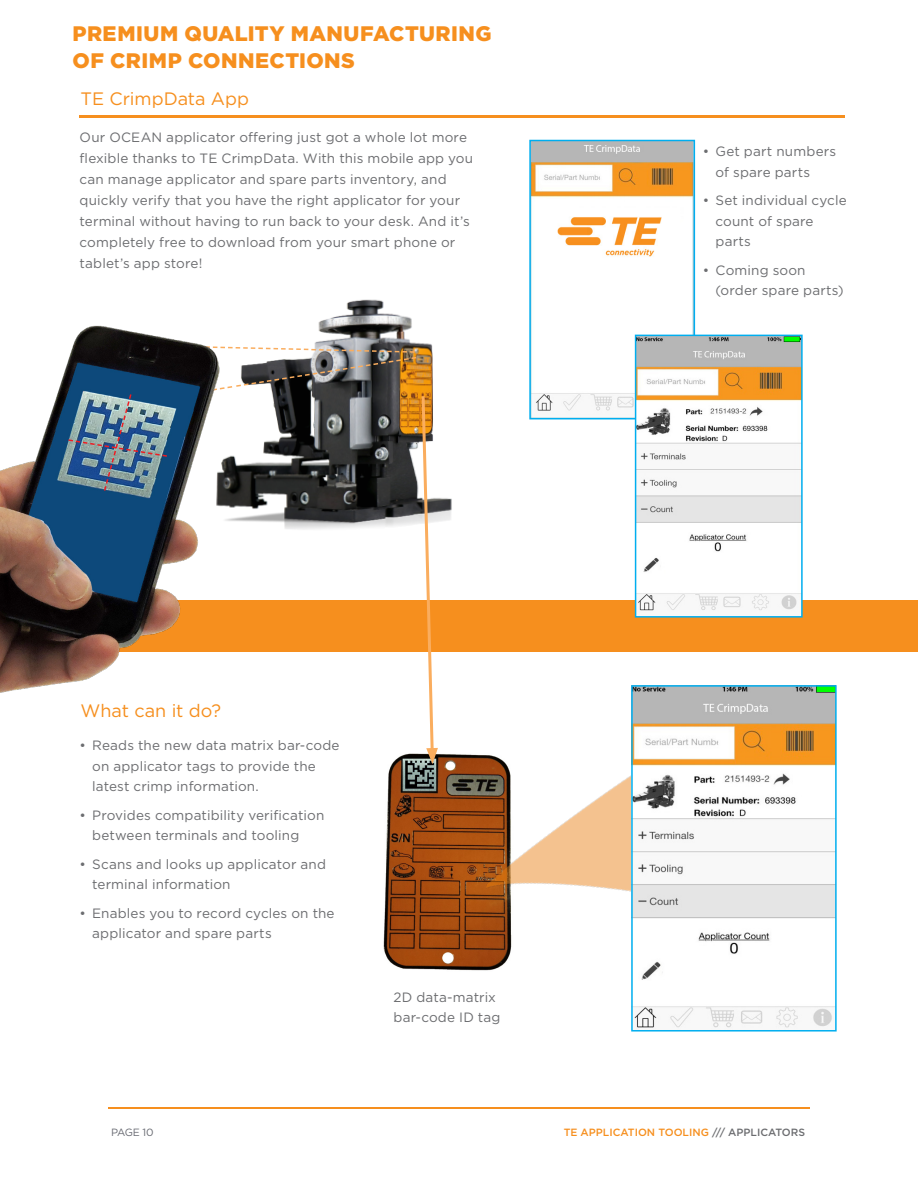
<style>
.page{position:relative;width:918px;height:1188px;background:#fff}
.page>*{position:absolute;margin:0;border:0;box-sizing:border-box;transform-origin:0 0}
.t1{font:900 21px/27px "Gotham";letter-spacing:.02em;color:#f68f1e}
.t2{font:18px "Gotham";letter-spacing:-.005em;color:#f68f1e}
.t3{font:13.5px/20.2px "Gotham";letter-spacing:.01em;color:#6c6d70}
.t4{font:500 10.5px "Gotham";color:#f68f1e}
.t5{font:10.5px "Gotham";letter-spacing:-.04em;color:#696b73}
.s1{color:#6c6d70}
</style>
<div class="page">
<img style="left:314px;top:299px;width:138px;height:223px">
<img style="left:383px;top:754px;width:129px;height:217px">
<hr style="left:79px;top:116px;width:766px;height:2px;background:#f68f1e">
<div style="left:79px;top:600px;width:839px;height:51px;background:#f68f1e"></div>
<hr style="left:108px;top:1107px;width:702px;height:1px;background:#f68f1e">
<img style="left:532px;top:143px;width:160px;height:273px">
<div style="left:529px;top:140px;width:166px;height:279px;border:2px solid #00aeef"></div>
<img style="left:638px;top:338px;width:162px;height:277px">
<div style="left:635px;top:335px;width:168px;height:283px;border:2px solid #00aeef"></div>
<img style="left:484px;top:754px;width:147px;height:183px">
<img style="left:634px;top:688px;width:200px;height:341px">
<div style="left:631px;top:685px;width:206px;height:347px;border:2px solid #00aeef"></div>
<img style="left:0;top:325px;width:205px;height:368px">
<svg style="left:61px;top:346px;width:377px;height:418px"></svg>
<h1 class="t1" style="left:73px;top:20px;width:420px">PREMIUM QUALITY MANUFACTURING<br>OF CRIMP CONNECTIONS</h1>
<h2 class="t2" style="left:81px;top:87px;width:170px">TE CrimpData App</h2>
<p class="t3" style="left:80px;top:126px;width:395px;line-height:21px">Our OCEAN applicator offering just got a whole lot more flexible thanks to TE CrimpData. With this mobile app you can manage applicator and spare parts inventory, and quickly verify that you have the right applicator for your terminal without having to run back to your desk. And it’s completely free to download from your smart phone or tablet’s app store!</p>
<h2 class="t2" style="left:81px;top:699px;width:142px">What can it do?</h2>
<p class="t3" style="left:92px;top:735px;width:249px;text-indent:-13px">• Reads the new data matrix bar-code on applicator tags to provide the latest crimp information.</p>
<p class="t3" style="left:92px;top:804px;width:234px;text-indent:-13px">• Provides compatibility verification between terminals and tooling</p>
<p class="t3" style="left:92px;top:853px;width:235px;text-indent:-13px">• Scans and looks up applicator and terminal information</p>
<p class="t3" style="left:92px;top:902px;width:244px;text-indent:-13px">• Enables you to record cycles on the applicator and spare parts</p>
<p class="t3" style="left:394px;top:987px;width:108px">2D data-matrix bar-code ID tag</p>
<p class="t3" style="left:716px;top:141px;width:122px;text-indent:-13px">• Get part numbers of spare parts</p>
<p class="t3" style="left:716px;top:190px;width:133px;text-indent:-13px">• Set individual cycle count of spare parts</p>
<p class="t3" style="left:716px;top:260px;width:130px;text-indent:-13px">• Coming soon (order spare parts)</p>
<p class="t5" style="left:111px;top:1125px;width:44px">PAGE 10</p>
<p class="t4" style="left:564px;top:1125px;width:243px">TE APPLICATION TOOLING <span class="s1">/// APPLICATORS</span></p>
</div>
